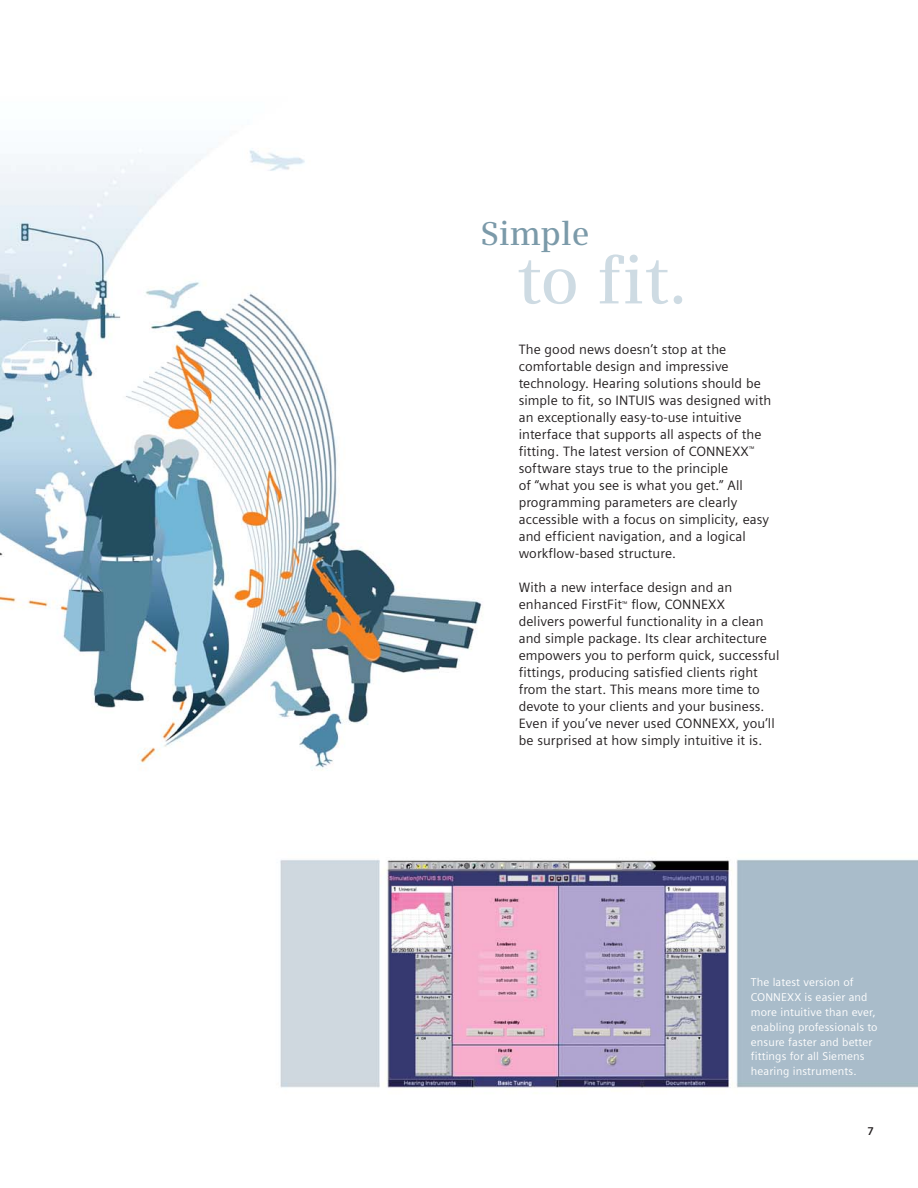
<style>
.page{position:relative;width:918px;height:1188px;background:#fff}
.page>*{position:absolute;margin:0;border:0;box-sizing:border-box;transform-origin:0 0}
.t1{font:600 66px "Siemens Serif";color:#cedbe3}
.t2{font:600 33px "Siemens Serif";color:#7b9aa9}
.t3{font:13.5px/17px "Siemens Sans";letter-spacing:.005em;color:#231f20}
.t4{font:11.25px/14.9px "Siemens Sans";letter-spacing:.01em;color:#fff}
.t5{font:700 11.25px "Siemens Sans";color:#231f20}
</style>
<div class="page">
<img style="left:0;top:148px;width:918px;height:940px">
<h2 class="t2" style="left:480px;top:221px;width:111px">Simple</h2>
<h1 class="t1" style="left:517px;top:255px;width:172px">to fit.</h1>
<p class="t3" style="left:519px;top:342px;width:254px">The good news doesn’t stop at the comfortable design and impressive technology. Hearing solutions should be simple to fit, so INTUIS was designed with an exceptionally easy-to-use intuitive interface that supports all aspects of the fitting. The latest version of CONNEXX<sup>™ </sup>software stays true to the principle<br>of “what you see is what you get.” All programming parameters are clearly accessible with a focus on simplicity, easy and efficient navigation, and a logical workflow-based structure.</p>
<p class="t3" style="left:519px;top:580px;width:262px">With a new interface design and an enhanced FirstFit<sup>™</sup> flow, CONNEXX<br>delivers powerful functionality in a clean and simple package. Its clear architecture empowers you to perform quick, successful fittings, producing satisfied clients right from the start. This means more time to devote to your clients and your business.<br>Even if you’ve never used CONNEXX, you’ll be surprised at how simply intuitive it is.</p>
<p class="t4" style="left:751px;top:976px;width:128px">The latest version of<br>CONNEXX is easier and more intuitive than ever, enabling professionals to ensure faster and better fittings for all Siemens hearing instruments.</p>
<p class="t5" style="left:867px;top:1127px;width:8px">7</p>
</div>
